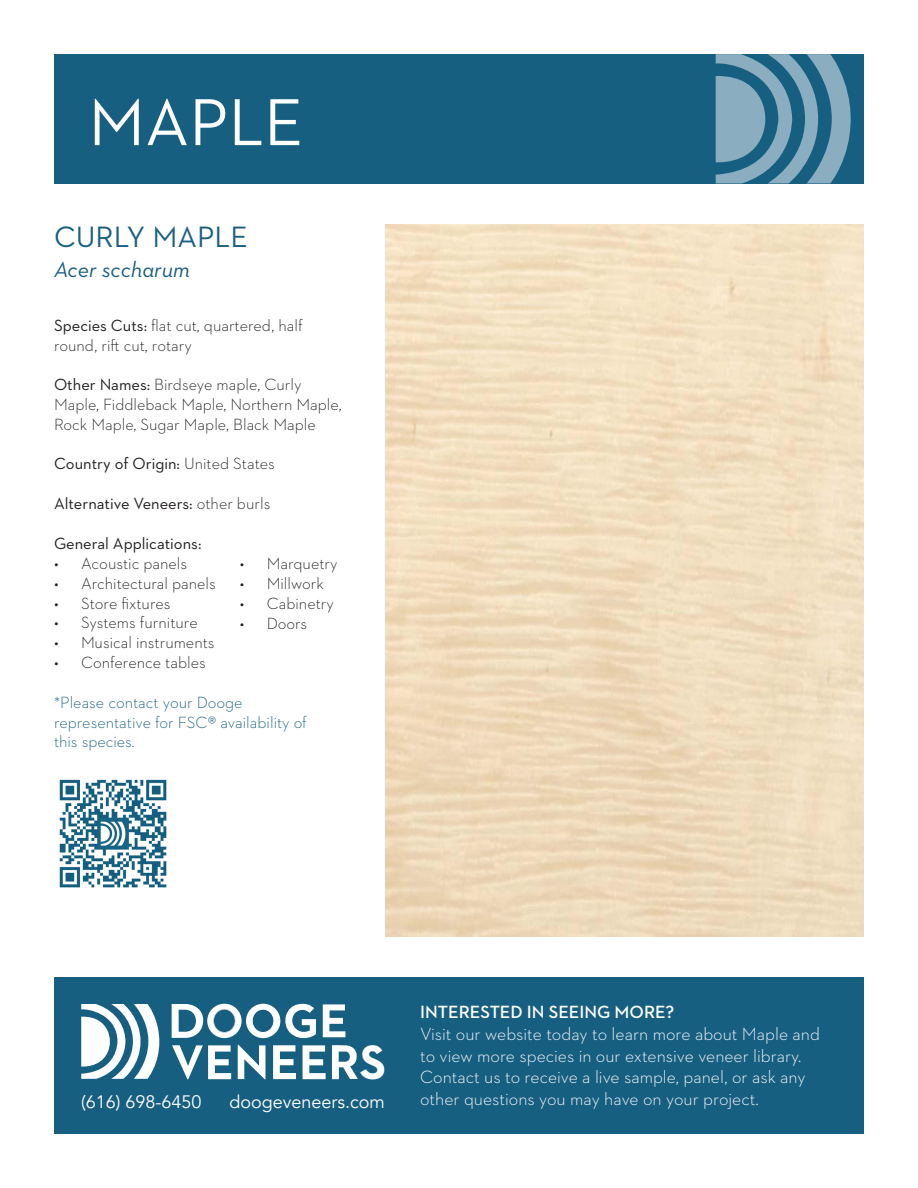
<style>
.page{position:relative;width:918px;height:1188px;background:#fff}
.page>*{position:absolute;margin:0;border:0;box-sizing:border-box;transform-origin:0 0}
.t1{font:67.5px "Neutraface 2 Text";color:#fff}
.t2{font:700 49.2px "Neutraface 2 Text";color:#fff}
.t3{font:30px "Neutraface 2 Text";color:#1a6082}
.t4{font:italic 22.5px "Neutraface 2 Text";color:#1a6082}
.t5{font:300 18px/21.6px "Neutraface 2 Text";color:#fff}
.t6{font:18px "Avenir";color:#fff}
.t7{font:600 18px "Neutraface 2 Text";color:#fff}
.t8{font:300 16.5px/19.8px "Neutraface 2 Text";color:#231f20}
.t9{font:16.5px "Neutraface 2 Text";color:#231f20}
.t10{font:300 16.5px/19.8px "Neutraface 2 Text";color:#1a6082}
.s1{font-weight:400}
.s2{font-weight:300}
</style>
<div class="page">
<div style="left:54px;top:977px;width:810px;height:157px;background:#175f81"></div>
<svg style="left:81px;top:1004px;width:78px;height:75px"></svg>
<svg style="left:172px;top:1003px;width:144px;height:36px"></svg>
<svg style="left:323px;top:1004px;width:22px;height:33px"></svg>
<svg style="left:273px;top:1045px;width:23px;height:34px"></svg>
<svg style="left:303px;top:1045px;width:23px;height:34px"></svg>
<svg style="left:172px;top:1045px;width:59px;height:34px"></svg>
<svg style="left:238px;top:1045px;width:27px;height:34px"></svg>
<svg style="left:332px;top:1045px;width:26px;height:34px"></svg>
<div style="left:54px;top:54px;width:810px;height:130px;background:#175f81"></div>
<svg style="left:716px;top:54px;width:135px;height:129px"></svg>
<img style="left:59px;top:779px;width:108px;height:109px">
<p class="t1" style="left:89px;top:80px;width:216px">MAPLE</p>
<p class="t3" style="left:54px;top:219px;width:195px">CURLY MAPLE</p>
<p class="t4" style="left:54px;top:256px;width:137px">Acer sccharum</p>
<p class="t8" style="left:54px;top:315px;width:250px"><span class="s1">Species Cuts:</span> flat cut, quartered, half round, rift cut, rotary</p>
<p class="t8" style="left:54px;top:375px;width:289px"><span class="s1">Other Names:</span> Birdseye maple, Curly<br>Maple, Fiddleback Maple, Northern Maple,<br>Rock Maple, Sugar Maple, Black Maple</p>
<p class="t9" style="left:54px;top:454px;width:222px">Country of Origin: <span class="s2">United States</span></p>
<p class="t9" style="left:54px;top:493px;width:218px">Alternative Veneers: <span class="s2">other burls</span></p>
<p class="t9" style="left:54px;top:533px;width:149px">General Applications:</p>
<p class="t8" style="left:54px;top:553px;width:135px">• Acoustic panels</p>
<p class="t8" style="left:54px;top:573px;width:163px">• Architectural panels</p>
<p class="t8" style="left:54px;top:593px;width:118px">• Store fixtures</p>
<p class="t8" style="left:54px;top:613px;width:145px">• Systems furniture</p>
<p class="t8" style="left:54px;top:632px;width:162px">• Musical instruments</p>
<p class="t8" style="left:54px;top:652px;width:153px">• Conference tables</p>
<p class="t8" style="left:240px;top:554px;width:99px">• Marquetry</p>
<p class="t8" style="left:240px;top:574px;width:86px">• Millwork</p>
<p class="t8" style="left:240px;top:593px;width:96px">• Cabinetry</p>
<p class="t8" style="left:240px;top:613px;width:69px">• Doors</p>
<p class="t10" style="left:54px;top:692px;width:254px">*Please contact your Dooge representative for FSC® availability of this species.</p>
<p class="t2" style="left:360px;top:1031px;width:28px">S</p>
<p class="t6" style="left:81px;top:1091px;width:122px">(616) 698-6450</p>
<p class="t6" style="left:230px;top:1091px;width:157px">doogeveneers.com</p>
<p class="t7" style="left:420px;top:1001px;width:256px">INTERESTED IN SEEING MORE?</p>
<p class="t5" style="left:420px;top:1023px;width:401px">Visit our website today to learn more about Maple and to view more species in our extensive veneer library.<br>Contact us to receive a live sample, panel, or ask any other questions you may have on your project.</p>
</div>
